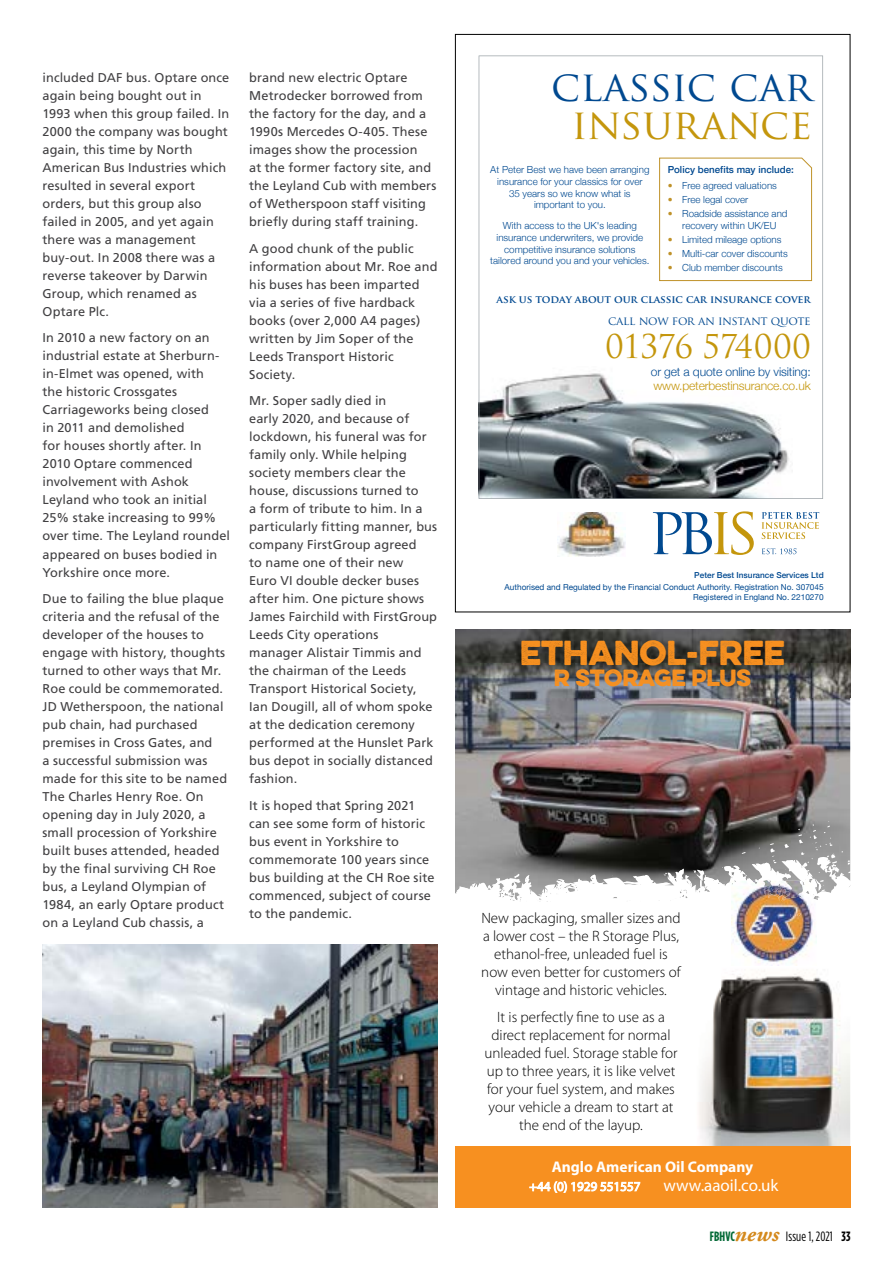
<style>
.page{position:relative;width:893px;height:1263px;background:#fff}
.page>*{position:absolute;margin:0;border:0;box-sizing:border-box;transform-origin:0 0}
.t1{font:41.25px "Trajan Pro";color:#004990}
.t2{font:41.25px "Trajan Pro";color:#c4960c}
.t3{font:31.95px "Trajan Pro";letter-spacing:-.02em;color:#c4960c}
.t4{font:700 31.05px "Eveleth Dot";letter-spacing:-.01em;color:#f79020}
.t5{font:700 21px "Eveleth Dot";letter-spacing:-.01em;color:#f79020}
.t6{font:16.95px "Myriad Pro";color:#fff}
.t7{font:700 15.45px "Myriad Pro";color:#fff}
.t8{font:300 15px/18px "Myriad Pro";color:#000;text-align:center}
.t9{font:13.5px "Gotham Condensed";letter-spacing:.01em;color:#000}
.t10{font:13.2px "Myriad Pro";color:#fff}
.t11{font:12.75px/18px "Frutiger";letter-spacing:.01em;color:#414042}
.t12{font:300 12.15px "Helvetica Neue";letter-spacing:-.01em;color:#004990}
.t13{font:300 12.15px "Helvetica Neue";letter-spacing:-.01em;color:#c4960c}
.t14{font:11.7px "Trajan Pro";letter-spacing:-.025em;color:#004990}
.t15{font:700 10.5px "Trajan Pro";letter-spacing:-.01em;color:#004990}
.t16{font:300 9.75px/11.7px "Helvetica Neue";color:#004990;text-align:center}
.t17{font:500 9.75px "Helvetica Neue";color:#004990}
.t18{font:8.25px/9.9px "Helvetica Neue";color:#004990;text-align:right}
.t19{font:500 8.25px "Helvetica Neue";color:#004990}
.t20{font:5.25px "Courier";color:#000}
.s1{color:#bf9229}
.s2{font-weight:700;color:#036936}
.s3{font-family:"Adobe Garamond Pro";font-weight:700;font-style:italic;font-size:22.5px;color:#d4891c}
.s4{font-weight:700}
</style>
<div class="page">
<img style="left:43px;top:944px;width:395px;height:264px">
<svg style="left:478px;top:55px;width:345px;height:500px"></svg>
<svg style="left:653px;top:511px;width:101px;height:44px"></svg>
<svg style="left:762px;top:512px;width:57px;height:27px"></svg>
<svg style="left:762px;top:548px;width:34px;height:6px"></svg>
<img style="left:558px;top:512px;width:67px;height:45px">
<svg style="left:479px;top:56px;width:344px;height:443px"></svg>
<img style="left:455px;top:629px;width:395px;height:192px">
<img style="left:455px;top:698px;width:77px;height:123px">
<div style="left:455px;top:1146px;width:395px;height:62px;background:#f79020"></div>
<img style="left:455px;top:630px;width:395px;height:68px">
<svg style="left:455px;top:821px;width:395px;height:325px"></svg>
<p class="t11" style="left:43px;top:68px;width:188px">included DAF bus. Optare once again being bought out in<br>1993 when this group failed. In<br>2000 the company was bought again, this time by North<br>American Bus Industries which resulted in several export orders, but this group also failed in 2005, and yet again there was a management buy-out. In 2008 there was a reverse takeover by Darwin<br>Group, which renamed as<br>Optare Plc.</p>
<p class="t11" style="left:43px;top:329px;width:189px">In 2010 a new factory on an industrial estate at Sherburn&shy;in-Elmet was opened, with<br>the historic Crossgates<br>Carriageworks being closed<br>in 2011 and demolished<br>for houses shortly after. In<br>2010 Optare commenced involvement with Ashok<br>Leyland who took an initial<br>25% stake increasing to 99% over time. The Leyland roundel appeared on buses bodied in<br>Yorkshire once more.</p>
<p class="t11" style="left:43px;top:590px;width:186px">Due to failing the blue plaque criteria and the refusal of the developer of the houses to engage with history, thoughts turned to other ways that Mr.<br>Roe could be commemorated.<br>JD Wetherspoon, the national pub chain, had purchased premises in Cross Gates, and<br>a successful submission was made for this site to be named<br>The Charles Henry Roe. On opening day in July 2020, a small procession of Yorkshire built buses attended, headed by the final surviving CH Roe bus, a Leyland Olympian of<br>1984, an early Optare product on a Leyland Cub chassis, a</p>
<p class="t11" style="left:249px;top:69px;width:189px">brand new electric Optare<br>Metrodecker borrowed from the factory for the day, and a<br>1990s Mercedes O-405. These images show the procession<br>at the former factory site, and the Leyland Cub with members of Wetherspoon staff visiting briefly during staff training.</p>
<p class="t11" style="left:249px;top:239px;width:190px">A good chunk of the public information about Mr. Roe and his buses has been imparted via a series of five hardback books (over 2,000 A4 pages) written by Jim Soper of the<br>Leeds Transport Historic<br>Society.</p>
<p class="t11" style="left:249px;top:392px;width:190px">Mr. Soper sadly died in<br>early 2020, and because of lockdown, his funeral was for family only. While helping society members clear the house, discussions turned to<br>a form of tribute to him. In a particularly fitting manner, bus company FirstGroup agreed<br>to name one of their new<br>Euro VI double decker buses after him. One picture shows<br>James Fairchild with FirstGroup<br>Leeds City operations<br>manager Alistair Timmis and the chairman of the Leeds<br>Transport Historical Society,<br>Ian Dougill, all of whom spoke at the dedication ceremony performed at the Hunslet Park bus depot in socially distanced fashion.</p>
<p class="t11" style="left:249px;top:796px;width:187px">It is hoped that Spring 2021 can see some form of historic bus event in Yorkshire to commemorate 100 years since bus building at the CH Roe site commenced, subject of course to the pandemic.</p>
<p class="t20" style="left:431px;top:268px;width:5px">M</p>
<h1 class="t1" style="left:551px;top:60px;width:262px">CLASSIC CAR</h1>
<h1 class="t2" style="left:571px;top:98px;width:242px">INSURANCE</h1>
<p class="t16" style="left:490px;top:163px;width:161px">At Peter Best we have been arranging insurance for your classics for over<br>35 years so we know what is important to you.</p>
<p class="t16" style="left:490px;top:219px;width:161px">With access to the UK's leading insurance underwriters, we provide competitive insurance solutions tailored around you and your vehicles.</p>
<p class="t17" style="left:668px;top:162px;width:128px">Policy benefits may include:</p>
<p class="t16" style="left:668px;top:179px;width:111px"><span class="s1">•</span> Free agreed valuations</p>
<p class="t16" style="left:668px;top:193px;width:82px"><span class="s1">•</span> Free legal cover</p>
<p class="t16" style="left:668px;top:207px;width:121px"><span class="s1">•</span> Roadside assistance and recovery within UK/EU</p>
<p class="t16" style="left:668px;top:233px;width:115px"><span class="s1">•</span> Limited mileage options</p>
<p class="t16" style="left:668px;top:247px;width:122px"><span class="s1">•</span> Multi-car cover discounts</p>
<p class="t16" style="left:668px;top:261px;width:117px"><span class="s1">•</span> Club member discounts</p>
<p class="t15" style="left:497px;top:293px;width:316px">ASK US TODAY ABOUT OUR CLASSIC CAR INSURANCE COVER</p>
<p class="t14" style="left:608px;top:314px;width:204px">CALL NOW FOR AN INSTANT QUOTE</p>
<h2 class="t3" style="left:605px;top:326px;width:207px">01376 574000</h2>
<p class="t12" style="left:651px;top:362px;width:161px">or get a quote online by visiting:</p>
<p class="t13" style="left:653px;top:376px;width:159px">www.peterbestinsurance.co.uk</p>
<p class="t19" style="left:694px;top:569px;width:131px">Peter Best Insurance Services Ltd</p>
<p class="t18" style="left:505px;top:582px;width:321px">Authorised and Regulated by the Financial Conduct Authority. Registration No. 307045<br>Registered in England No. 2210270</p>
<h3 class="t4" style="left:520px;top:629px;width:267px">ETHANOL-FREE</h3>
<h3 class="t5" style="left:554px;top:662px;width:199px">R STORAGE PLUS</h3>
<p class="t8" style="left:481px;top:909px;width:201px">New packaging, smaller sizes and a lower cost – the R Storage Plus, ethanol-free, unleaded fuel is now even better for customers of vintage and historic vehicles.</p>
<p class="t8" style="left:485px;top:1008px;width:194px">It is perfectly ne to use as a direct replacement for normal unleaded fuel. Storage stable for up to three years, it is like velvet for your fuel system, and makes your vehicle a dream to start at the end of the layup.</p>
<p class="t7" style="left:552px;top:1156px;width:203px">Anglo American Oil Company</p>
<p class="t10" style="left:529px;top:1178px;width:113px">+44 (0) 1929 551557</p>
<h3 class="t6" style="left:663px;top:1175px;width:117px">www.aaoil.co.uk</h3>
<p class="t9" style="left:710px;top:1228px;width:142px"><span class="s2">FBHVC</span><span class="s3">news</span> Issue 1, 2021 <span class="s4">33</span></p>
</div>
